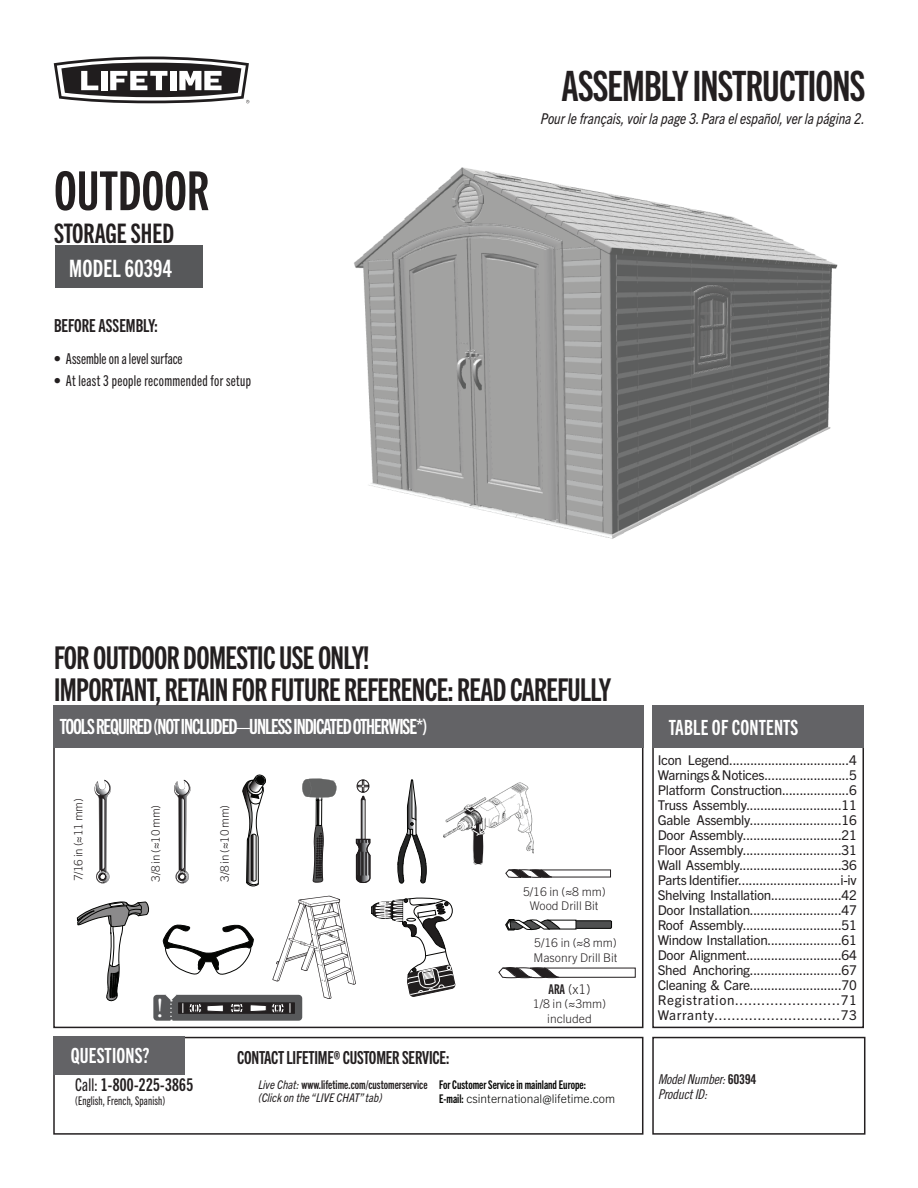
<style>
.page{position:relative;width:918px;height:1188px;background:#fff}
.page>*{position:absolute;margin:0;border:0;box-sizing:border-box;transform-origin:0 0}
.t1{font:54px "Trade Gothic Next LT Pro Bd Cm";color:#231f20}
.t2{font:42px "Trade Gothic Next LT Pro Bd Cm";letter-spacing:-.02em;color:#231f20}
.t3{font:31.5px/31.5px "Trade Gothic Next LT Pro Bd Cm";letter-spacing:-.02em;color:#231f20}
.t4{font:27px "Trade Gothic Next LT Pro Bd Cm";color:#231f20}
.t5{font:27px "Adobe Caslon Pro";color:#fff}
.t6{font:24px "Trade Gothic Next LT Pro Bd Cm";letter-spacing:.01em;color:#fff}
.t7{font:21px "Trade Gothic Next LT Pro Bd Cm";letter-spacing:-.05em;color:#fff}
.t8{font:21px "Trade Gothic Next LT Pro Bd Cm";letter-spacing:.01em;color:#fff}
.t9{font:18px "Trade Gothic Next LT Pro Bd Cm";letter-spacing:-.01em;color:#231f20}
.t10{font:17.7px "Trade Gothic Next LT Pro Bd Cm";letter-spacing:.02em;color:#231f20}
.t11{font:italic condensed 15px "Trade Gothic Next LT Pro";color:#231f20}
.t12{font:15px "Trade Gothic Next LT Pro Cm";letter-spacing:.02em;color:#231f20}
.t13{font:15px "Trade Gothic Next LT Pro Cm";color:#231f20}
.t14{font:13.5px/15px "Trade Gothic Next LT Pro";letter-spacing:-.005em;color:#231f20;text-align:justify}
.t15{font:13.5px/15px "Trade Gothic LT Std Cn 18 Obl";letter-spacing:-.02em;color:#231f20}
.t16{font:300 13.5px "Trade Gothic Next LT Pro";color:#231f20}
.t17{font:300 12px/14.4px "Trade Gothic Next LT Pro";color:#231f20;text-align:center}
.t18{font:12px "Trade Gothic Next LT Pro Bd Cm";color:#231f20}
.t19{font:12px "Trade Gothic Next LT Pro Bd Cm";color:#040503}
.t20{font:300 12px "Trade Gothic Next LT Pro";color:#040503}
.t21{font:italic condensed 12px "Trade Gothic Next LT Pro";color:#231f20}
.t22{font:12px "Trade Gothic Next LT Pro Cm";letter-spacing:.01em;color:#231f20}
.t23{font:300 11.7px "Trade Gothic Next LT Pro";letter-spacing:-.02em;color:#231f20}
.s1{font-family:"Trade Gothic Next LT Pro Cm"}
.s2{font-family:"Trade Gothic Next LT Pro Bd Cm";font-weight:400}
.s3{font-family:"Trade Gothic Next LT Pro";font-style:italic;font-stretch:condensed}
.s4{font-family:"Trade Gothic LT Std Bd Cn 20"}
</style>
<div class="page">
<svg style="left:53px;top:744px;width:812px;height:391px"></svg>
<div style="left:53px;top:1037px;width:132px;height:38px;background:#636366"></div>
<div style="left:53px;top:705px;width:590px;height:43px;background:#636366"></div>
<div style="left:652px;top:705px;width:212px;height:43px;background:#636366"></div>
<svg style="left:371px;top:898px;width:85px;height:99px"></svg>
<svg style="left:398px;top:780px;width:29px;height:103px"></svg>
<svg style="left:356px;top:780px;width:14px;height:103px"></svg>
<hr style="left:319px;top:800px;width:3px;height:25px;background:#fff">
<div style="left:316px;top:800px;width:6px;height:26px;border:1px solid #040503"></div>
<div style="left:317px;top:800px;width:2px;height:25px;border:1px solid #040503"></div>
<svg style="left:313px;top:825px;width:11px;height:57px"></svg>
<svg style="left:302px;top:779px;width:34px;height:21px"></svg>
<svg style="left:94px;top:780px;width:17px;height:103px"></svg>
<svg style="left:174px;top:780px;width:17px;height:103px"></svg>
<svg style="left:77px;top:901px;width:73px;height:101px"></svg>
<svg style="left:505px;top:919px;width:107px;height:11px"></svg>
<svg style="left:505px;top:869px;width:106px;height:9px"></svg>
<svg style="left:54px;top:57px;width:195px;height:46px"></svg>
<div style="left:55px;top:245px;width:147px;height:43px;background:#57585a"></div>
<img style="left:444px;top:782px;width:90px;height:82px">
<svg style="left:464px;top:807px;width:23px;height:57px"></svg>
<svg style="left:242px;top:774px;width:24px;height:112px"></svg>
<svg style="left:498px;top:967px;width:138px;height:12px"></svg>
<div style="left:652px;top:1037px;width:213px;height:98px;border:2px solid #231f20"></div>
<div style="left:153px;top:995px;width:149px;height:26px;background:#57585a;border-radius:4px"></div>
<svg style="left:163px;top:895px;width:193px;height:126px"></svg>
<img style="left:354px;top:167px;width:484px;height:372px">
<h2 class="t2" style="left:562px;top:71px;width:305px">ASSEMBLY INSTRUCTIONS</h2>
<h1 class="t1" style="left:54px;top:171px;width:157px">OUTDOOR</h1>
<h3 class="t4" style="left:54px;top:224px;width:122px">STORAGE SHED</h3>
<h3 class="t6" style="left:69px;top:260px;width:104px">MODEL 60394</h3>
<h3 class="t9" style="left:54px;top:319px;width:106px">BEFORE ASSEMBLY:</h3>
<p class="t13" style="left:54px;top:353px;width:130px">• Assemble on a level surface</p>
<p class="t12" style="left:54px;top:375px;width:198px">• At least 3 people recommended for setup</p>
<p class="t11" style="left:541px;top:113px;width:325px">Pour le français, voir la page 3. Para el español, ver la página 2.</p>
<h3 class="t3" style="left:54px;top:645px;width:558px">FOR OUTDOOR DOMESTIC USE ONLY!<br>IMPORTANT, RETAIN FOR FUTURE REFERENCE: READ CAREFULLY</h3>
<h3 class="t7" style="left:60px;top:719px;width:369px">TOOLS REQUIRED (NOT INCLUDED—UNLESS INDICATED OTHERWISE*)</h3>
<p class="t23" style="left:74px;top:881px;width:85px;rotate:-90deg">7/16 in (≈11 mm)</p>
<p class="t23" style="left:151px;top:882px;width:78px;rotate:-90deg">3/8 in (≈10 mm)</p>
<h3 class="t5" style="left:156px;top:991px;width:8px">!</h3>
<h3 class="t8" style="left:71px;top:1048px;width:80px">QUESTIONS?</h3>
<h3 class="t10" style="left:75px;top:1079px;width:119px"><span class="s1">Call:</span> 1-800-225-3865</h3>
<p class="t22" style="left:75px;top:1096px;width:92px">(English, French, Spanish)</p>
<p class="t23" style="left:220px;top:882px;width:78px;rotate:-90deg">3/8 in (≈10 mm)</p>
<p class="t17" style="left:523px;top:885px;width:84px">5/16 in (≈8 mm)<br>Wood Drill Bit</p>
<p class="t17" style="left:534px;top:937px;width:85px;text-align:left">5/16 in (≈8 mm)<br>Masonry Drill Bit</p>
<p class="t16" style="left:548px;top:984px;width:44px"><span class="s2">ARA</span> (x1)</p>
<p class="t17" style="left:533px;top:998px;width:75px">1/8 in (≈3mm) included</p>
<h3 class="t9" style="left:237px;top:1051px;width:214px">CONTACT LIFETIME® CUSTOMER SERVICE:</h3>
<p class="t18" style="left:258px;top:1080px;width:171px"><span class="s3">Live Chat:</span> www.lifetime.com/customerservice</p>
<p class="t21" style="left:258px;top:1094px;width:125px">(Click on the “LIVE CHAT” tab)</p>
<p class="t19" style="left:439px;top:1081px;width:148px">For Customer Service in mainland Europe:</p>
<p class="t20" style="left:439px;top:1094px;width:177px"><span class="s2">E-mail:</span> csinternational@lifetime.com</p>
<h3 class="t8" style="left:669px;top:720px;width:131px">TABLE OF CONTENTS</h3>
<p class="t14" style="left:658px;top:754px;width:201px">Icon Legend..................................4<br>Warnings &amp; Notices........................5<br>Platform Construction...................6<br>Truss Assembly...........................11<br>Gable Assembly..........................16<br>Door Assembly............................21<br>Floor Assembly............................31<br>Wall Assembly.............................36<br>Parts Identifier.............................i-iv Shelving Installation....................42<br>Door Installation..........................47<br>Roof Assembly............................51<br>Window Installation.....................61<br>Door Alignment...........................64<br>Shed Anchoring..........................67<br>Cleaning &amp; Care..........................70<br>Registration........................71<br>Warranty.............................73</p>
<p class="t15" style="left:658px;top:1071px;width:100px">Model Number: <span class="s4">60394<br></span>Product ID:</p>
</div>
